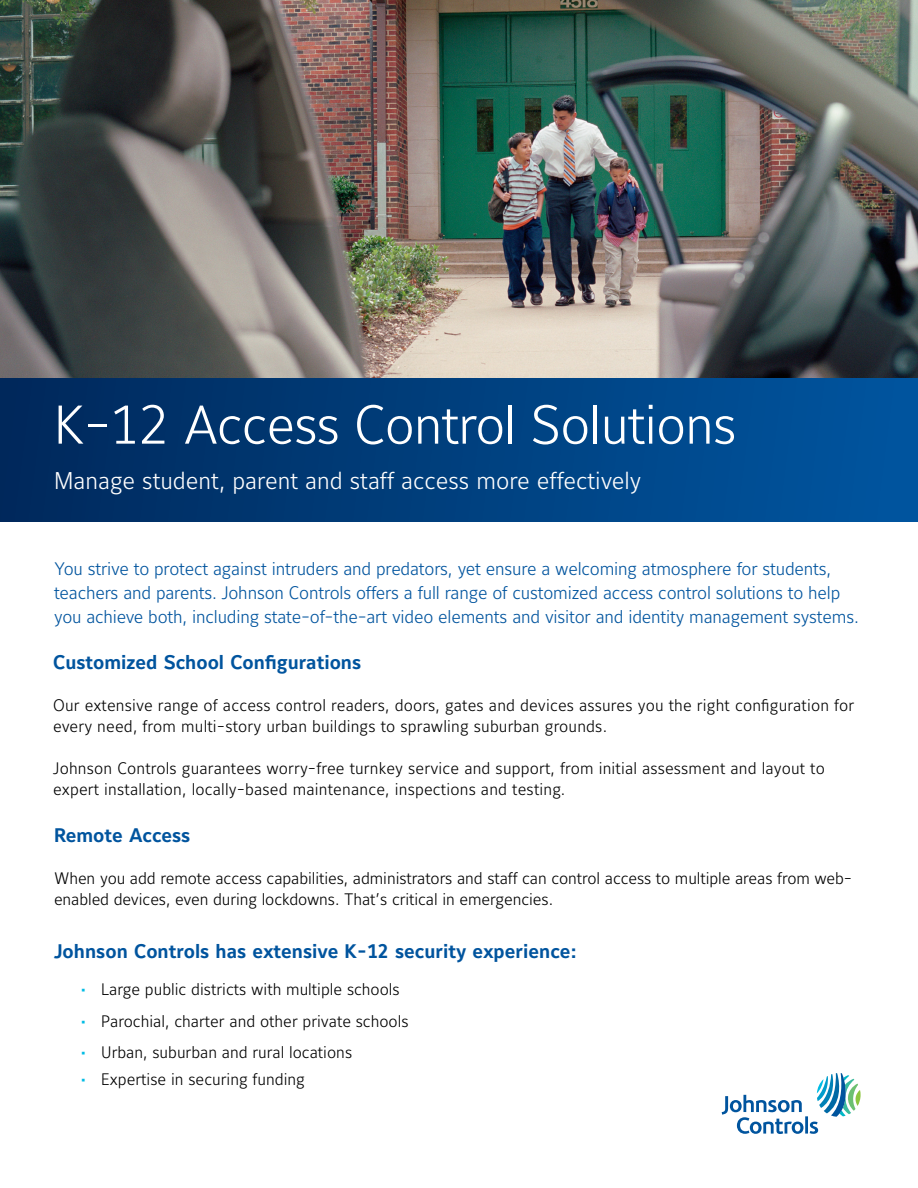
<style>
.page{position:relative;width:918px;height:1188px;background:#fff}
.page>*{position:absolute;margin:0;border:0;box-sizing:border-box;transform-origin:0 0}
.t1{font:300 54px "Maurea Jci Lf ML";letter-spacing:-.015em;color:#fff}
.t2{font:300 24px "Maurea Jci Lf ML";color:#fff}
.t3{font:700 19.5px "Maurea Jci Lf ML";color:#00549e}
.t4{font:300 18px/24px "Maurea Jci Lf ML";letter-spacing:-.01em;color:#00549e}
.t5{font:300 16.5px/21px "Maurea Jci Lf ML";color:#000}
.s1{font-family:"Maurea Jci Tf ML"}
.s2{font-weight:700;font-size:15px;color:#00bce4}
</style>
<div class="page">
<img style="left:0;top:0;width:918px;height:378px">
<div style="left:0;top:378px;width:917px;height:143px;background:linear-gradient(to right,#00285b,#0056a0)"></div>
<svg style="left:722px;top:1073px;width:139px;height:61px"></svg>
<h1 class="t1" style="left:54px;top:392px;width:684px">K<span class="s1">-12</span> Access Control Solutions</h1>
<h2 class="t2" style="left:54px;top:466px;width:589px">Manage student, parent and staff access more effectively</h2>
<p class="t4" style="left:54px;top:557px;width:807px">You strive to protect against intruders and predators, yet ensure a welcoming atmosphere for students, teachers and parents. Johnson Controls offers a full range of customized access control solutions to help you achieve both, including state-of-the-art video elements and visitor and identity management systems.</p>
<p class="t3" style="left:53px;top:650px;width:310px">Customized School Configurations</p>
<p class="t5" style="left:53px;top:694px;width:802px">Our extensive range of access control readers, doors, gates and devices assures you the right configuration for every need, from multi-story urban buildings to sprawling suburban grounds.</p>
<p class="t5" style="left:53px;top:757px;width:773px">Johnson Controls guarantees worry-free turnkey service and support, from initial assessment and layout to expert installation, locally-based maintenance, inspections and testing.</p>
<p class="t3" style="left:54px;top:823px;width:138px">Remote Access</p>
<p class="t5" style="left:54px;top:867px;width:800px">When you add remote access capabilities, administrators and staff can control access to multiple areas from web&shy;enabled devices, even during lockdowns. That’s critical in emergencies.</p>
<p class="t3" style="left:54px;top:940px;width:524px">Johnson Controls has extensive K<span class="s1">-12</span> security experience:</p>
<p class="t5" style="left:81px;top:979px;width:320px"><span class="s2">•</span> Large public districts with multiple schools</p>
<p class="t5" style="left:81px;top:1010px;width:329px"><span class="s2">•</span> Parochial, charter and other private schools</p>
<p class="t5" style="left:81px;top:1042px;width:273px"><span class="s2">•</span> Urban, suburban and rural locations</p>
<p class="t5" style="left:81px;top:1068px;width:225px"><span class="s2">•</span> Expertise in securing funding</p>
</div>
